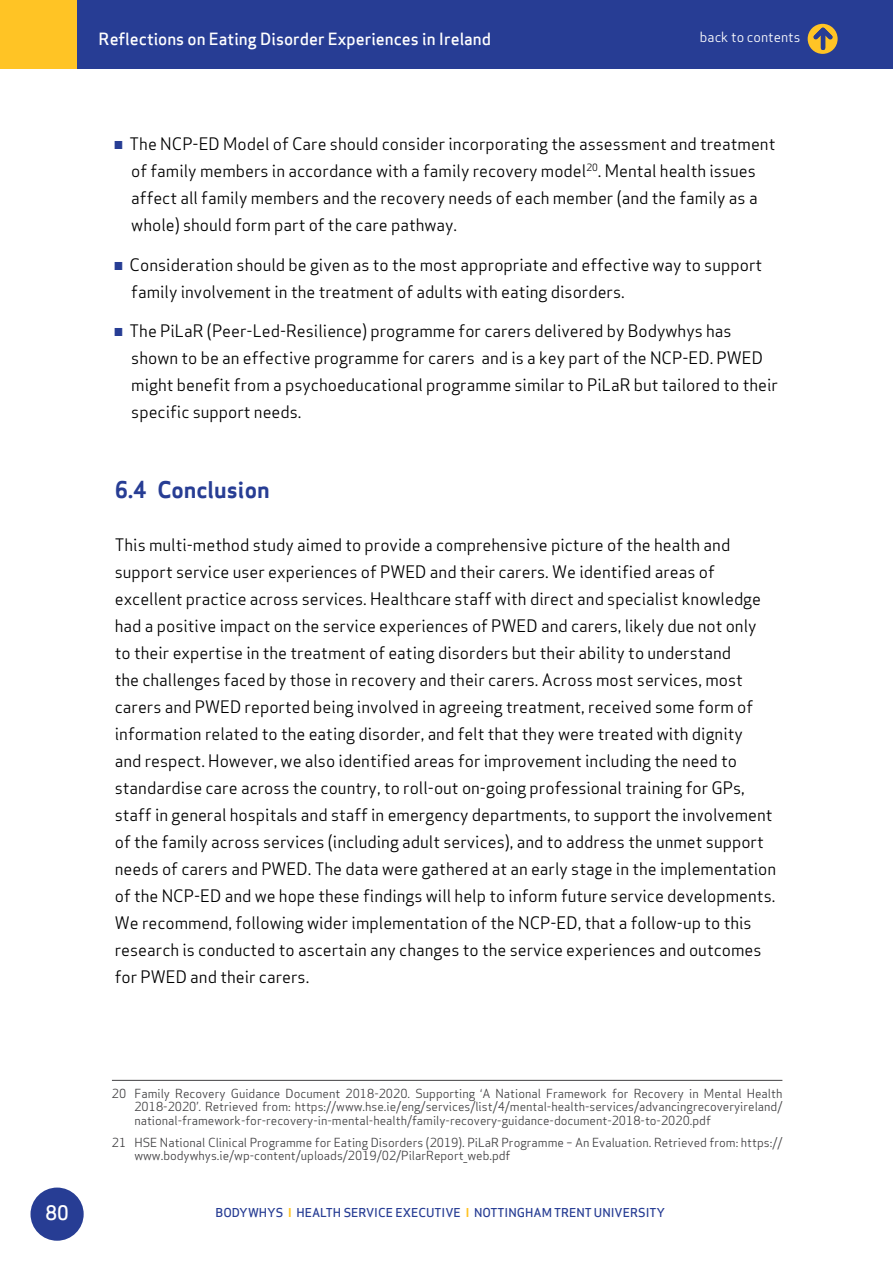
<style>
.page{position:relative;width:893px;height:1263px;background:#fff}
.page>*{position:absolute;margin:0;border:0;box-sizing:border-box;transform-origin:0 0}
.t1{font:22.5px "Apex Sans Bold T";color:#273d94}
.t2{font:19.5px "Apex Sans Medium T";color:#fff}
.t3{font:16.5px/27px "Apex Sans";color:#000}
.t4{font:16.5px "Apex Sans Medium T";color:#fff}
.t5{font:13.5px "Apex Sans";color:#fff}
.t6{font:12px/13.5px "Apex Sans";color:#414042;text-align:justify}
.t7{font:12px "Apex Sans Medium T";color:#273d94}
.t8{font:6.75px "Helvetica";color:#273d94;scale:1.11 1}
.s1{font-family:"Apex Sans Bold T";color:#ffc425}
</style>
<div class="page">
<div style="left:0;top:0;width:893px;height:69px;background:#273d94"></div>
<div style="left:31px;top:1187px;width:53px;height:54px;background:#273d94;border-radius:50%"></div>
<div style="left:0;top:0;width:77px;height:69px;background:#ffc425"></div>
<svg style="left:808px;top:24px;width:30px;height:30px"></svg>
<hr style="left:112px;top:1080px;width:670px;height:1px;background:#414042">
<p class="t4" style="left:99px;top:28px;width:394px">Reflections on Eating Disorder Experiences in Ireland</p>
<p class="t5" style="left:700px;top:26px;width:102px">back to contents</p>
<p class="t8" style="left:115px;top:139px;width:8px">█</p>
<p class="t3" style="left:130px;top:129px;width:647px">The NCP-ED Model of Care should consider incorporating the assessment and treatment of family members in accordance with a family recovery model<sup>20</sup>. Mental health issues affect all family members and the recovery needs of each member (and the family as a whole) should form part of the care pathway.</p>
<p class="t8" style="left:115px;top:260px;width:8px">█</p>
<p class="t3" style="left:130px;top:249px;width:634px">Consideration should be given as to the most appropriate and effective way to support family involvement in the treatment of adults with eating disorders.</p>
<p class="t8" style="left:115px;top:327px;width:8px">█</p>
<p class="t3" style="left:130px;top:316px;width:650px">The PiLaR (Peer-Led-Resilience) programme for carers delivered by Bodywhys has shown to be an effective programme for carers and is a key part of the NCP-ED. PWED might benefit from a psychoeducational programme similar to PiLaR but tailored to their specific support needs.</p>
<h1 class="t1" style="left:115px;top:475px;width:156px">6.4 Conclusion</h1>
<p class="t3" style="left:115px;top:530px;width:663px">This multi-method study aimed to provide a comprehensive picture of the health and support service user experiences of PWED and their carers. We identified areas of excellent practice across services. Healthcare staff with direct and specialist knowledge had a positive impact on the service experiences of PWED and carers, likely due not only to their expertise in the treatment of eating disorders but their ability to understand<br>the challenges faced by those in recovery and their carers. Across most services, most carers and PWED reported being involved in agreeing treatment, received some form of information related to the eating disorder, and felt that they were treated with dignity<br>and respect. However, we also identified areas for improvement including the need to standardise care across the country, to roll-out on-going professional training for GPs, staff in general hospitals and staff in emergency departments, to support the involvement of the family across services (including adult services), and to address the unmet support needs of carers and PWED. The data were gathered at an early stage in the implementation of the NCP-ED and we hope these findings will help to inform future service developments.<br>We recommend, following wider implementation of the NCP-ED, that a follow-up to this research is conducted to ascertain any changes to the service experiences and outcomes for PWED and their carers.</p>
<p class="t6" style="left:134px;top:1085px;width:649px;text-indent:-22px">20 Family Recovery Guidance Document 2018-2020. Supporting ‘A National Framework for Recovery in Mental Health 2018-2020’. Retrieved from: https://www.hse.ie/eng/services/list/4/mental-health-services/advancingrecoveryireland/ national-framework-for-recovery-in-mental-health/family-recovery-guidance-document-2018-to-2020.pdf</p>
<p class="t6" style="left:134px;top:1134px;width:649px;text-indent:-22px">21 HSE National Clinical Programme for Eating Disorders (2019). PiLaR Programme – An Evaluation. Retrieved from: https:// www.bodywhys.ie/wp-content/uploads/2019/02/PilarReport_web.pdf</p>
<p class="t2" style="left:45px;top:1200px;width:25px">80</p>
<p class="t7" style="left:216px;top:1205px;width:451px">BODYWHYS <span class="s1">I</span> HEALTH SERVICE EXECUTIVE <span class="s1">I</span> NOTTINGHAM TRENT UNIVERSITY</p>
</div>
